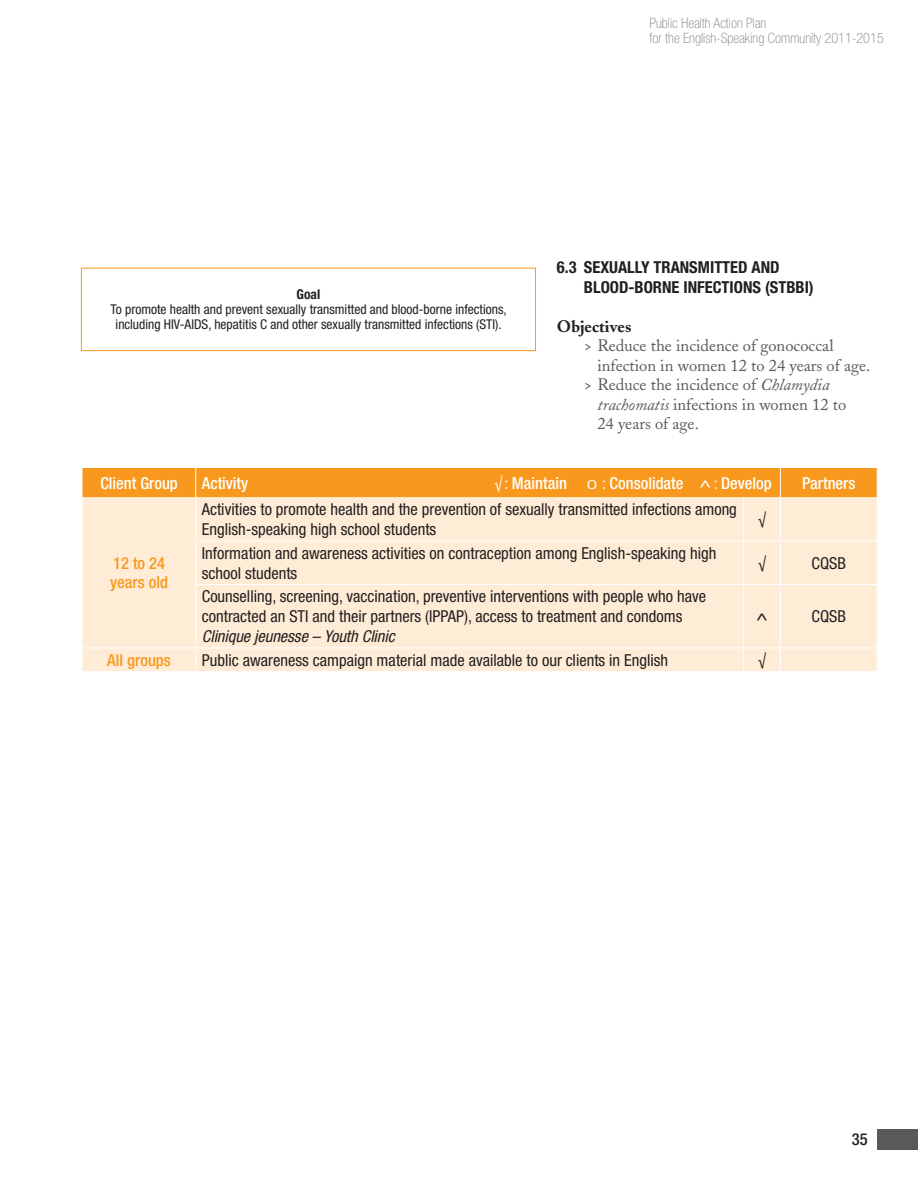
<style>
.page{position:relative;width:918px;height:1188px;background:#fff}
.page>*{position:absolute;margin:0;border:0;box-sizing:border-box;transform-origin:0 0}
.t1{font:condensed 16.5px/19.8px "Helvetica Neue LT Std";color:#231f20}
.t2{font:16.5px "Adobe Caslon";color:#58595b}
.t3{font:500 condensed 16.5px "Helvetica Neue LT Std";color:#fff}
.t4{font:700 condensed 16.5px "Helvetica Neue LT Std";color:#231f20}
.t5{font:italic condensed 16.5px "Helvetica Neue LT Std";letter-spacing:-.005em;color:#231f20}
.t6{font:500 condensed 16.5px/19.8px "Helvetica Neue LT Std";color:#f8981d}
.t7{font:700 16.5px "Adobe Caslon";color:#231f20}
.t8{font:500 condensed 16.5px "Helvetica Neue LT Std";color:#231f20}
.t9{font:500 condensed 16.5px "Helvetica Neue LT Std";color:#231f20;scale:1.25 1}
.t10{font:100 condensed 14.25px/15px "Helvetica Neue";color:#808285}
.t11{font:condensed 13.5px/15px "Helvetica Neue LT Std";color:#231f20;text-align:center}
.t12{font:700 condensed 13.5px "Helvetica Neue LT Std";color:#231f20}
.s1{font-style:italic}
.s2{font-weight:400}
.s3{font-weight:300}
</style>
<div class="page">
<div style="left:878px;top:1129px;width:40px;height:20px;background:#58595b"></div>
<div style="left:82px;top:497px;width:795px;height:174px;background:#ffecd7"></div>
<div style="left:82px;top:468px;width:796px;height:29px;background:#f8981d"></div>
<hr style="left:195px;top:497px;width:1px;height:44px;background:#fff">
<hr style="left:743px;top:497px;width:1px;height:44px;background:#fff">
<hr style="left:780px;top:497px;width:1px;height:44px;background:#fff">
<hr style="left:195px;top:541px;width:1px;height:43px;background:#fff">
<hr style="left:743px;top:541px;width:1px;height:43px;background:#fff">
<hr style="left:780px;top:541px;width:1px;height:43px;background:#fff">
<hr style="left:195px;top:585px;width:1px;height:63px;background:#fff">
<hr style="left:743px;top:585px;width:1px;height:63px;background:#fff">
<hr style="left:780px;top:585px;width:1px;height:63px;background:#fff">
<svg style="left:195px;top:649px;width:1px;height:22px"></svg>
<svg style="left:743px;top:649px;width:1px;height:22px"></svg>
<svg style="left:780px;top:649px;width:1px;height:22px"></svg>
<hr style="left:195px;top:541px;width:549px;height:1px;background:#fff">
<hr style="left:744px;top:541px;width:36px;height:1px;background:#fff">
<hr style="left:780px;top:541px;width:98px;height:1px;background:#fff">
<hr style="left:195px;top:584px;width:549px;height:1px;background:#fff">
<hr style="left:744px;top:584px;width:36px;height:1px;background:#fff">
<hr style="left:780px;top:584px;width:98px;height:1px;background:#fff">
<hr style="left:82px;top:648px;width:114px;height:1px;background:#fff">
<hr style="left:196px;top:648px;width:548px;height:1px;background:#fff">
<hr style="left:744px;top:648px;width:36px;height:1px;background:#fff">
<hr style="left:780px;top:648px;width:98px;height:1px;background:#fff">
<div style="left:81px;top:268px;width:455px;height:83px;border:1px solid #f8981d"></div>
<p class="t10" style="left:649px;top:16px;width:236px">Public Health Action Plan<br>for the English-Speaking Community 2011-2015</p>
<p class="t12" style="left:297px;top:286px;width:25px">GOAL</p>
<p class="t11" style="left:111px;top:302px;width:398px">To promote health and prevent sexually transmitted and blood-borne infections, including HIV-AIDS, hepatitis C and other sexually transmitted infections (STI).</p>
<p class="t4" style="left:557px;top:257px;width:115px">6.3 SEXUALLY TRANSMI</p>
<p class="t4" style="left:714px;top:257px;width:67px">TTED AN D</p>
<p class="t4" style="left:557px;top:277px;width:14px">BLOO</p>
<p class="t4" style="left:619px;top:277px;width:26px">D-BORNE</p>
<p class="t4" style="left:683px;top:277px;width:55px">IN FECTIONS</p>
<p class="t4" style="left:765px;top:277px;width:50px">(STBBI)</p>
<p class="t7" style="left:557px;top:316px;width:76px">Objectives</p>
<p class="t2" style="left:584px;top:336px;width:251px">&gt; Reduce the incidence of gonococcal</p>
<p class="t2" style="left:597px;top:355px;width:274px">infection in women 12 to 24 years of age.</p>
<p class="t2" style="left:584px;top:375px;width:247px">&gt; Reduce the incidence of <span class="s1">Chlamydia</span></p>
<p class="t2" style="left:597px;top:394px;width:250px"><span class="s1">trachomatis</span> infections in women 12 to</p>
<p class="t2" style="left:597px;top:414px;width:103px">24 years of age.</p>
<p class="t3" style="left:100px;top:473px;width:79px">Client Group</p>
<p class="t3" style="left:202px;top:473px;width:48px">Activity</p>
<p class="t3" style="left:494px;top:473px;width:279px"><span class="s2">√:</span> Maintain <span class="s3">o</span> <span class="s2">:</span> Consolidate ^<span class="s2">:</span> Develop</p>
<p class="t3" style="left:802px;top:473px;width:55px">Partners</p>
<p class="t6" style="left:110px;top:553px;width:59px">12 to 24 years old</p>
<p class="t1" style="left:202px;top:499px;width:537px">Activities to promote health and the prevention of sexually transmitted infections among<br>English-speaking high school students</p>
<p class="t1" style="left:758px;top:509px;width:10px">√</p>
<p class="t1" style="left:202px;top:543px;width:516px">Information and awareness activities on contraception among English-speaking high school students</p>
<p class="t1" style="left:758px;top:553px;width:10px">√</p>
<p class="t1" style="left:811px;top:553px;width:36px">CQSB</p>
<p class="t1" style="left:202px;top:587px;width:506px">Counselling, screening, vaccination, preventive interventions with people who have contracted an STI and their partners (IPPAP), access to treatment and condoms</p>
<p class="t5" style="left:202px;top:627px;width:195px">Clinique jeunesse – Youth Clinic</p>
<p class="t9" style="left:756px;top:609px;width:11px">^</p>
<p class="t1" style="left:812px;top:606px;width:36px">CQSB</p>
<p class="t6" style="left:107px;top:650px;width:65px">All groups</p>
<p class="t1" style="left:202px;top:650px;width:468px">Public awareness campaign material made available to our clients in English</p>
<p class="t1" style="left:758px;top:650px;width:10px">√</p>
<p class="t8" style="left:852px;top:1129px;width:17px">35</p>
</div>
